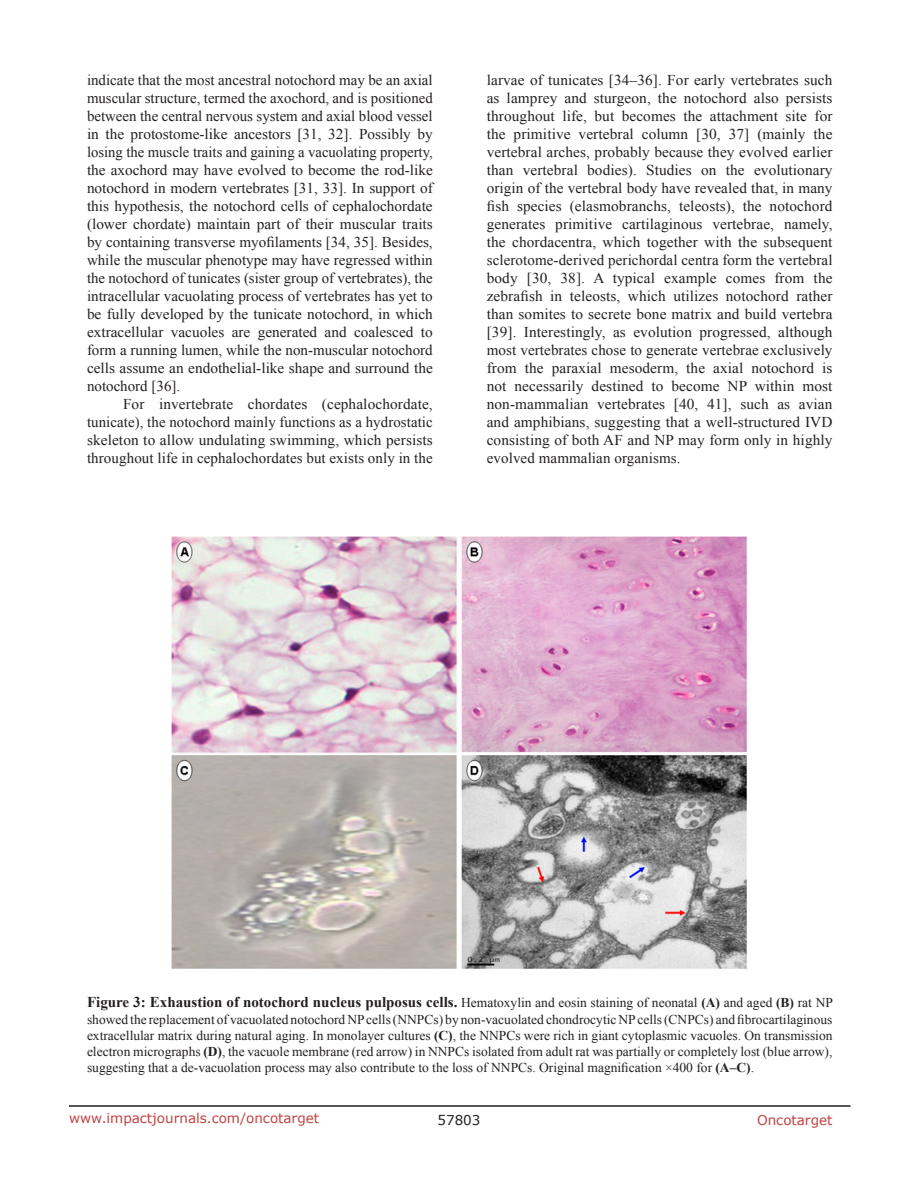
<style>
.page{position:relative;width:918px;height:1188px;background:#fff}
.page>*{position:absolute;margin:0;border:0;box-sizing:border-box;transform-origin:0 0}
.BodyText{font:15px/18px "Times New Roman";letter-spacing:.005em;color:#231f20;text-align:justify}
.figuretext{font:700 15px "Times New Roman";color:#231f20}
.figuretext-2{font:13.5px/16.2px "Times New Roman";color:#231f20;text-align:justify}
.t1{font:13.5px "Verdana";color:#c24141}
.t2{font:13.5px "Verdana";color:#231f20}
.s1{font-weight:400;font-size:13.5px}
.s2{font-size:13.5px}
.s3{font-weight:700}
</style>
<div class="page">
<hr style="left:69px;top:1105px;width:781px;height:2px;background:#231f20">
<img style="left:172px;top:536px;width:575px;height:433px">
<p class="BodyText" style="left:87px;top:71px;width:347px">indicate that the most ancestral notochord may be an axial muscular structure, termed the axochord, and is positioned between the central nervous system and axial blood vessel in the protostome-like ancestors [31, 32]. Possibly by losing the muscle traits and gaining a vacuolating property, the axochord may have evolved to become the rod-like notochord in modern vertebrates [31, 33]. In support of this hypothesis, the notochord cells of cephalochordate (lower chordate) maintain part of their muscular traits by containing transverse myofilaments [34, 35]. Besides, while the muscular phenotype may have regressed within the notochord of tunicates (sister group of vertebrates), the intracellular vacuolating process of vertebrates has yet to be fully developed by the tunicate notochord, in which extracellular vacuoles are generated and coalesced to form a running lumen, while the non-muscular notochord cells assume an endothelial-like shape and surround the notochord [36].</p>
<p class="BodyText" style="left:87px;top:395px;width:347px;text-indent:36px">For invertebrate chordates (cephalochordate, tunicate), the notochord mainly functions as a hydrostatic skeleton to allow undulating swimming, which persists throughout life in cephalochordates but exists only in the</p>
<p class="BodyText" style="left:487px;top:71px;width:347px">larvae of tunicates [34–36]. For early vertebrates such as lamprey and sturgeon, the notochord also persists throughout life, but becomes the attachment site for the primitive vertebral column [30, 37] (mainly the vertebral arches, probably because they evolved earlier than vertebral bodies). Studies on the evolutionary origin of the vertebral body have revealed that, in many fish species (elasmobranchs, teleosts), the notochord generates primitive cartilaginous vertebrae, namely, the chordacentra, which together with the subsequent sclerotome-derived perichordal centra form the vertebral body [30, 38]. A typical example comes from the zebrafish in teleosts, which utilizes notochord rather than somites to secrete bone matrix and build vertebra [39]. Interestingly, as evolution progressed, although most vertebrates chose to generate vertebrae exclusively from the paraxial mesoderm, the axial notochord is not necessarily destined to become NP within most non-mammalian vertebrates [40, 41], such as avian and amphibians, suggesting that a well-structured IVD consisting of both AF and NP may form only in highly evolved mammalian organisms.</p>
<p class="figuretext" style="left:87px;top:992px;width:747px">Figure 3: Exhaustion of notochord nucleus pulposus cells. <span class="s1">Hematoxylin and eosin staining of neonatal</span> <span class="s2">(A)</span> <span class="s1">and aged</span> <span class="s2">(B)</span> <span class="s1">rat NP</span></p>
<p class="figuretext-2" style="left:87px;top:1011px;width:747px">showed the replacement of vacuolated notochord NP cells (NNPCs) by non-vacuolated chondrocytic NP cells (CNPCs) and fibrocartilaginous extracellular matrix during natural aging. In monolayer cultures <span class="s3">(C)</span>, the NNPCs were rich in giant cytoplasmic vacuoles. On transmission electron micrographs <span class="s3">(D)</span>, the vacuole membrane (red arrow) in NNPCs isolated from adult rat was partially or completely lost (blue arrow), suggesting that a de-vacuolation process may also contribute to the loss of NNPCs. Original magnification ×400 for <span class="s3">(A–C)</span>.</p>
<p class="t1" style="left:69px;top:1109px;width:252px">www.impactjournals.com/oncotarget</p>
<p class="t2" style="left:438px;top:1111px;width:44px">57803</p>
<p class="t1" style="left:757px;top:1111px;width:77px">Oncotarget</p>
</div>
